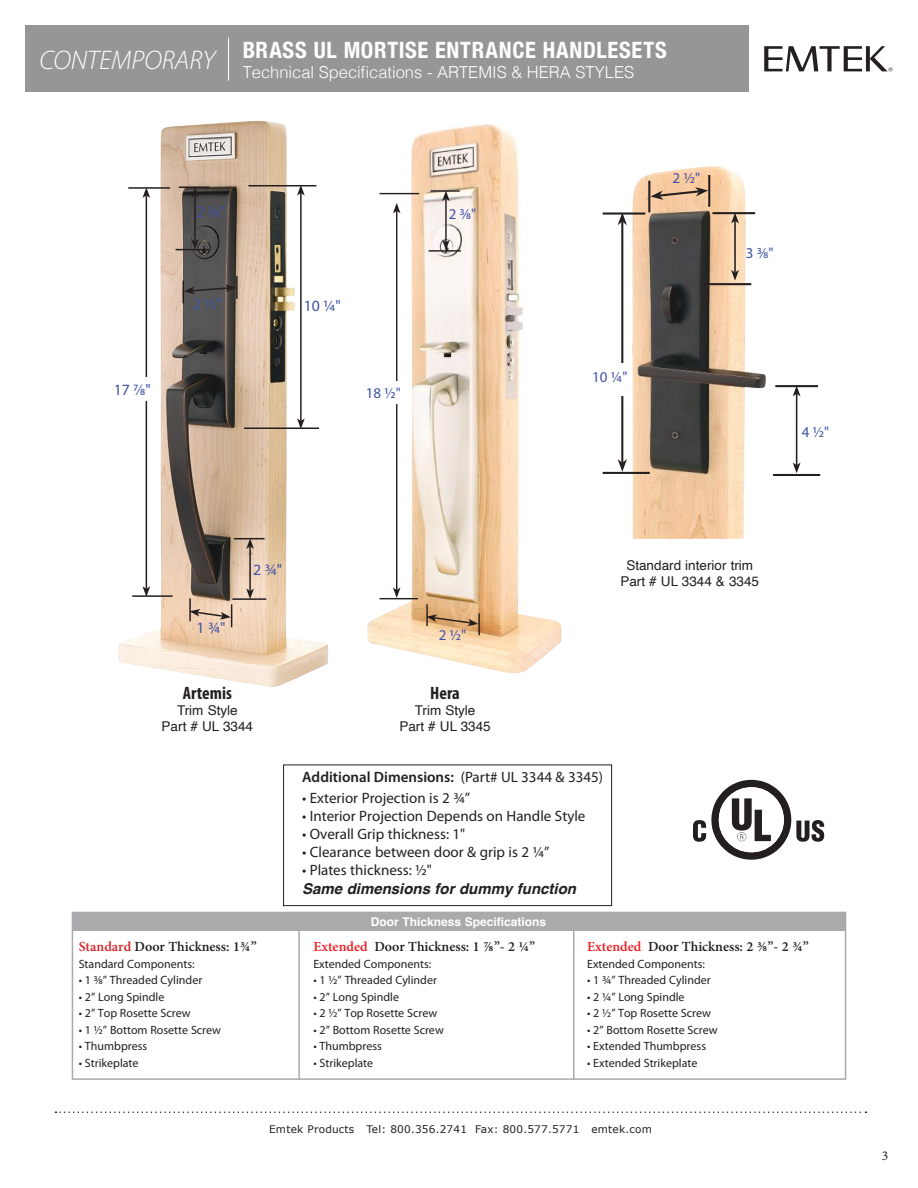
<style>
.page{position:relative;width:918px;height:1188px;background:#fff}
.page>*{position:absolute;margin:0;border:0;box-sizing:border-box;transform-origin:0 0}
.t1{font:700 condensed 22.5px "Helvetica Neue";letter-spacing:.03em;color:#fff}
.t2{font:700 condensed 18px "Myriad Pro";color:#241f1f}
.t3{font:300 16.5px "Helvetica";color:#fff}
.t4{font:15.75px "Myriad Pro";color:#4152a5}
.t5{font:15px "Myriad Pro";color:#241f1f}
.t6{font:600 15px "Myriad Pro";color:#241f1f}
.t7{font:15px "Myriad Pro";color:#4152a5}
.t8{font:italic 700 15px "Helvetica";color:#241f1f}
.t9{font:600 13.95px "Minion Pro";color:#241f1f}
.t10{font:13.5px/16.2px "Helvetica";color:#241f1f;text-align:center}
.t11{font:13.5px "Minion Pro";color:#241f1f}
.t12{font:12px "Myriad Pro";color:#241f1f}
.t13{font:700 12px "Helvetica";color:#fff}
.t14{font:10.5px "Verdana";letter-spacing:.02em;color:#241f1f}
.s1{font-weight:400}
.s2{color:#d42429}
.s3{color:#ef1d23}
.s4{font-weight:700}
</style>
<div class="page">
<img style="left:118px;top:121px;width:210px;height:566px">
<img style="left:367px;top:124px;width:159px;height:549px">
<div style="left:26px;top:26px;width:723px;height:66px;background:#969698"></div>
<svg style="left:55px;top:1112px;width:811px;height:1px"></svg>
<div style="left:72px;top:912px;width:774px;height:19px;background:#aaaaac"></div>
<div style="left:72px;top:912px;width:774px;height:168px;border:1px solid #aaaaac"></div>
<hr style="left:298px;top:922px;width:2px;height:158px;background:#aaaaac">
<hr style="left:573px;top:922px;width:1px;height:158px;background:#aaaaac">
<svg style="left:764px;top:46px;width:128px;height:25px"></svg>
<img style="left:632px;top:166px;width:134px;height:373px">
<hr style="left:128px;top:187px;width:42px;height:2px;background:#241f1f">
<hr style="left:132px;top:595px;width:41px;height:2px;background:#241f1f">
<hr style="left:182px;top:281px;width:2px;height:22px;background:#241f1f">
<hr style="left:648px;top:181px;width:2px;height:31px;background:#241f1f">
<hr style="left:189px;top:598px;width:2px;height:23px;background:#241f1f">
<hr style="left:236px;top:276px;width:2px;height:23px;background:#241f1f">
<hr style="left:708px;top:175px;width:2px;height:32px;background:#241f1f">
<svg style="left:184px;top:284px;width:52px;height:10px"></svg>
<svg style="left:650px;top:187px;width:58px;height:13px"></svg>
<svg style="left:189px;top:604px;width:43px;height:23px"></svg>
<hr style="left:179px;top:186px;width:31px;height:2px;background:#241f1f">
<hr style="left:775px;top:385px;width:43px;height:2px;background:#241f1f">
<hr style="left:713px;top:212px;width:42px;height:2px;background:#241f1f">
<hr style="left:234px;top:538px;width:31px;height:1px;background:#241f1f">
<hr style="left:176px;top:249px;width:34px;height:1px;background:#241f1f">
<hr style="left:773px;top:474px;width:47px;height:2px;background:#241f1f">
<hr style="left:704px;top:283px;width:47px;height:2px;background:#241f1f">
<hr style="left:232px;top:598px;width:34px;height:2px;background:#241f1f">
<hr style="left:194px;top:195px;width:2px;height:46px;background:#241f1f">
<svg style="left:191px;top:188px;width:8px;height:9px"></svg>
<svg style="left:191px;top:239px;width:8px;height:10px"></svg>
<hr style="left:796px;top:394px;width:1px;height:71px;background:#241f1f">
<svg style="left:793px;top:387px;width:8px;height:9px"></svg>
<svg style="left:793px;top:463px;width:8px;height:10px"></svg>
<hr style="left:734px;top:221px;width:2px;height:51px;background:#241f1f">
<svg style="left:731px;top:214px;width:8px;height:9px"></svg>
<svg style="left:731px;top:270px;width:8px;height:11px"></svg>
<hr style="left:249px;top:547px;width:2px;height:44px;background:#241f1f">
<svg style="left:246px;top:539px;width:8px;height:10px"></svg>
<svg style="left:246px;top:589px;width:8px;height:10px"></svg>
<hr style="left:248px;top:185px;width:68px;height:1px;background:#241f1f">
<hr style="left:603px;top:212px;width:42px;height:3px;background:#241f1f">
<hr style="left:244px;top:427px;width:75px;height:2px;background:#241f1f">
<hr style="left:603px;top:472px;width:47px;height:2px;background:#241f1f">
<hr style="left:146px;top:196px;width:1px;height:393px;background:#241f1f">
<svg style="left:143px;top:187px;width:7px;height:11px"></svg>
<svg style="left:143px;top:586px;width:7px;height:11px"></svg>
<hr style="left:300px;top:193px;width:2px;height:228px;background:#241f1f">
<svg style="left:297px;top:186px;width:8px;height:9px"></svg>
<svg style="left:297px;top:418px;width:8px;height:10px"></svg>
<hr style="left:621px;top:221px;width:2px;height:242px;background:#241f1f">
<svg style="left:618px;top:212px;width:9px;height:13px"></svg>
<svg style="left:618px;top:459px;width:9px;height:13px"></svg>
<div style="left:108px;top:378px;width:49px;height:23px;background:#fff"></div>
<div style="left:559px;top:363px;width:68px;height:33px;background:#fff"></div>
<div style="left:283px;top:765px;width:329px;height:141px;border:1px solid #241f1f"></div>
<svg style="left:693px;top:780px;width:131px;height:80px"></svg>
<hr style="left:228px;top:37px;width:1px;height:44px;background:#fff">
<hr style="left:380px;top:193px;width:39px;height:1px;background:#241f1f">
<hr style="left:380px;top:598px;width:38px;height:1px;background:#241f1f">
<hr style="left:426px;top:604px;width:2px;height:22px;background:#241f1f">
<hr style="left:478px;top:614px;width:2px;height:21px;background:#241f1f">
<svg style="left:426px;top:614px;width:52px;height:12px"></svg>
<hr style="left:431px;top:190px;width:29px;height:2px;background:#241f1f">
<hr style="left:429px;top:250px;width:32px;height:2px;background:#241f1f">
<hr style="left:445px;top:199px;width:2px;height:43px;background:#241f1f">
<svg style="left:442px;top:191px;width:8px;height:10px"></svg>
<svg style="left:442px;top:240px;width:8px;height:10px"></svg>
<hr style="left:396px;top:211px;width:1px;height:379px;background:#241f1f">
<svg style="left:393px;top:203px;width:8px;height:10px"></svg>
<svg style="left:393px;top:588px;width:8px;height:10px"></svg>
<div style="left:360px;top:381px;width:47px;height:22px;background:#fff"></div>
<h1 class="t1" style="left:243px;top:37px;width:426px">BRASS UL MORTISE ENTRANCE HANDLESETS</h1>
<h3 class="t3" style="left:40px;top:58px;width:596px"><sup>CONTEMPORARY</sup> Technical Specifications - ARTEMIS &amp; HERA STYLES</h3>
<h3 class="t4" style="left:114px;top:384px;width:38px">17 7/8"</h3>
<h3 class="t4" style="left:197px;top:206px;width:30px">2 3/8"</h3>
<h3 class="t4" style="left:193px;top:298px;width:31px">2 1⁄2"</h3>
<h3 class="t4" style="left:304px;top:300px;width:39px">10 1/4"</h3>
<p class="t7" style="left:366px;top:387px;width:37px">18 1⁄2"</p>
<p class="t7" style="left:449px;top:208px;width:29px">2 3/8"</p>
<p class="t7" style="left:673px;top:173px;width:29px">2 1⁄2"</p>
<p class="t7" style="left:592px;top:372px;width:37px">10 1/4"</p>
<p class="t7" style="left:746px;top:248px;width:29px">3 3/8"</p>
<p class="t7" style="left:802px;top:427px;width:29px">4 1⁄2"</p>
<h3 class="t4" style="left:253px;top:564px;width:31px">2 3/4"</h3>
<p class="t10" style="left:620px;top:558px;width:140px">Standard interior trim<br>Part # UL 3344 &amp; 3345</p>
<h3 class="t4" style="left:196px;top:622px;width:31px">1 3/4"</h3>
<p class="t7" style="left:439px;top:629px;width:29px">2 1⁄2"</p>
<h2 class="t2" style="left:183px;top:686px;width:50px">Artemis</h2>
<p class="t10" style="left:162px;top:703px;width:93px">Trim Style<br>Part # UL 3344</p>
<h2 class="t2" style="left:430px;top:686px;width:31px">Hera</h2>
<p class="t10" style="left:399px;top:703px;width:93px">Trim Style<br>Part # UL 3345</p>
<p class="t6" style="left:302px;top:768px;width:303px">Additional Dimensions: <span class="s1">(Part# UL 3344 &amp; 3345)</span></p>
<p class="t5" style="left:302px;top:792px;width:169px">• Exterior Projection is 2 3/4”</p>
<p class="t5" style="left:302px;top:810px;width:285px">• Interior Projection Depends on Handle Style</p>
<p class="t5" style="left:302px;top:828px;width:165px">• Overall Grip thickness: 1"</p>
<p class="t5" style="left:302px;top:846px;width:249px">• Clearance between door &amp; grip is 2 1/4”</p>
<p class="t5" style="left:302px;top:864px;width:131px">• Plates thickness: 1⁄2"</p>
<p class="t8" style="left:302px;top:883px;width:276px">Same dimensions for dummy function</p>
<p class="t13" style="left:371px;top:917px;width:177px">Door Thickness Specifications</p>
<p class="t9" style="left:79px;top:939px;width:179px"><span class="s2">Standard</span> Door Thickness: 1¾”</p>
<p class="t12" style="left:79px;top:959px;width:117px">Standard Components:</p>
<p class="t12" style="left:79px;top:976px;width:125px">• 1 3⁄8” Threaded Cylinder</p>
<p class="t12" style="left:79px;top:992px;width:87px">• 2” Long Spindle</p>
<p class="t12" style="left:79px;top:1009px;width:113px">• 2” Top Rosette Screw</p>
<p class="t12" style="left:79px;top:1025px;width:144px">• 1 1⁄2” Bottom Rosette Screw</p>
<p class="t12" style="left:79px;top:1042px;width:70px">• Thumbpress</p>
<p class="t12" style="left:79px;top:1058px;width:61px">• Strikeplate</p>
<p class="t9" style="left:313px;top:939px;width:223px"><span class="s3">Extended</span> Door Thickness: 1 <span class="s4">⅞</span>”- 2 ¼”</p>
<p class="t12" style="left:313px;top:959px;width:119px">Extended Components:</p>
<p class="t12" style="left:313px;top:976px;width:125px">• 1 1⁄2” Threaded Cylinder</p>
<p class="t12" style="left:313px;top:992px;width:87px">• 2” Long Spindle</p>
<p class="t12" style="left:313px;top:1009px;width:125px">• 2 1⁄2” Top Rosette Screw</p>
<p class="t12" style="left:313px;top:1025px;width:132px">• 2” Bottom Rosette Screw</p>
<p class="t12" style="left:313px;top:1042px;width:70px">• Thumbpress</p>
<p class="t12" style="left:313px;top:1058px;width:61px">• Strikeplate</p>
<p class="t9" style="left:587px;top:939px;width:223px"><span class="s3">Extended</span> Door Thickness: 2 ⅜”- 2 ¾”</p>
<p class="t12" style="left:587px;top:959px;width:119px">Extended Components:</p>
<p class="t12" style="left:587px;top:976px;width:125px">• 1 3⁄4” Threaded Cylinder</p>
<p class="t12" style="left:587px;top:992px;width:99px">• 2 1⁄4” Long Spindle</p>
<p class="t12" style="left:587px;top:1009px;width:125px">• 2 1⁄2” Top Rosette Screw</p>
<p class="t12" style="left:587px;top:1025px;width:132px">• 2” Bottom Rosette Screw</p>
<p class="t12" style="left:587px;top:1042px;width:120px">• Extended Thumbpress</p>
<p class="t12" style="left:587px;top:1058px;width:112px">• Extended Strikeplate</p>
<p class="t14" style="left:269px;top:1125px;width:384px">Emtek Products Tel: 800.356.2741 Fax: 800.577.5771 emtek.com</p>
<p class="t11" style="left:882px;top:1147px;width:8px">3</p>
</div>
